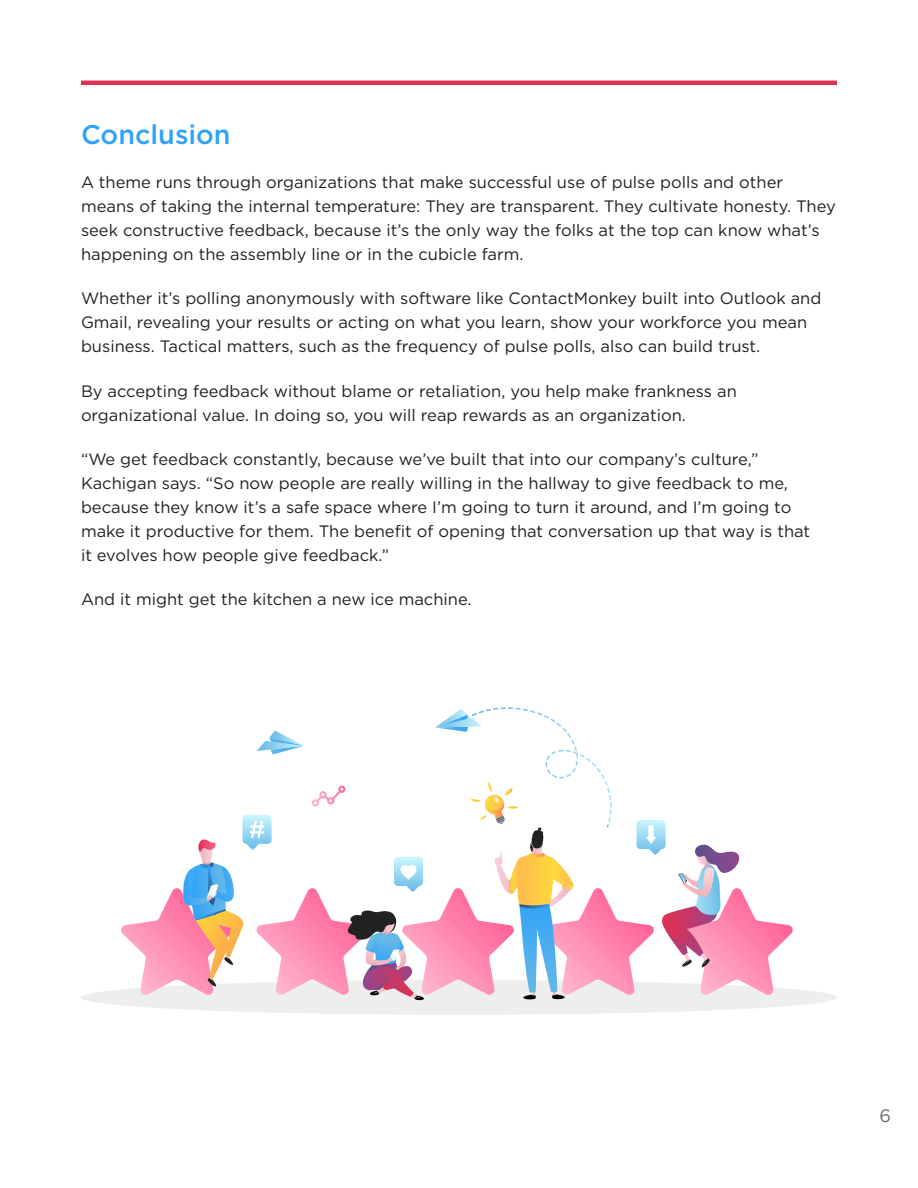
<style>
.page{position:relative;width:918px;height:1188px;background:#fff}
.page>*{position:absolute;margin:0;border:0;box-sizing:border-box;transform-origin:0 0}
.heads{font:500 27px "Gotham HTF";color:#30a3f9}
.t1{font:18px "Gotham HTF";color:#6c6d70}
.t2{font:16.5px/24px "Gotham HTF";color:#231f20}
</style>
<div class="page">
<hr style="left:81px;top:81px;width:756px;height:4px;background:#e23052">
<div style="left:81px;top:980px;width:756px;height:35px;background:#eee;border-radius:50%"></div>
<svg style="left:257px;top:731px;width:47px;height:23px"></svg>
<svg style="left:435px;top:707px;width:125px;height:25px"></svg>
<svg style="left:121px;top:782px;width:672px;height:219px"></svg>
<p class="heads" style="left:81px;top:119px;width:151px">Conclusion</p>
<p class="t2" style="left:81px;top:170px;width:756px">A theme runs through organizations that make successful use of pulse polls and other means of taking the internal temperature: They are transparent. They cultivate honesty. They seek constructive feedback, because it’s the only way the folks at the top can know what’s happening on the assembly line or in the cubicle farm.</p>
<p class="t2" style="left:81px;top:286px;width:742px">Whether it’s polling anonymously with software like ContactMonkey built into Outlook and<br>Gmail, revealing your results or acting on what you learn, show your workforce you mean business. Tactical matters, such as the frequency of pulse polls, also can build trust.</p>
<p class="t2" style="left:81px;top:379px;width:657px">By accepting feedback without blame or retaliation, you help make frankness an organizational value. In doing so, you will reap rewards as an organization.</p>
<p class="t2" style="left:81px;top:447px;width:731px">“We get feedback constantly, because we’ve built that into our company’s culture,” Kachigan says. “So now people are really willing in the hallway to give feedback to me, because they know it’s a safe space where I’m going to turn it around, and I’m going to make it productive for them. The benefit of opening that conversation up that way is that it evolves how people give feedback.”</p>
<p class="t2" style="left:81px;top:587px;width:390px">And it might get the kitchen a new ice machine.</p>
<p class="t1" style="left:879px;top:1106px;width:13px">6</p>
</div>
